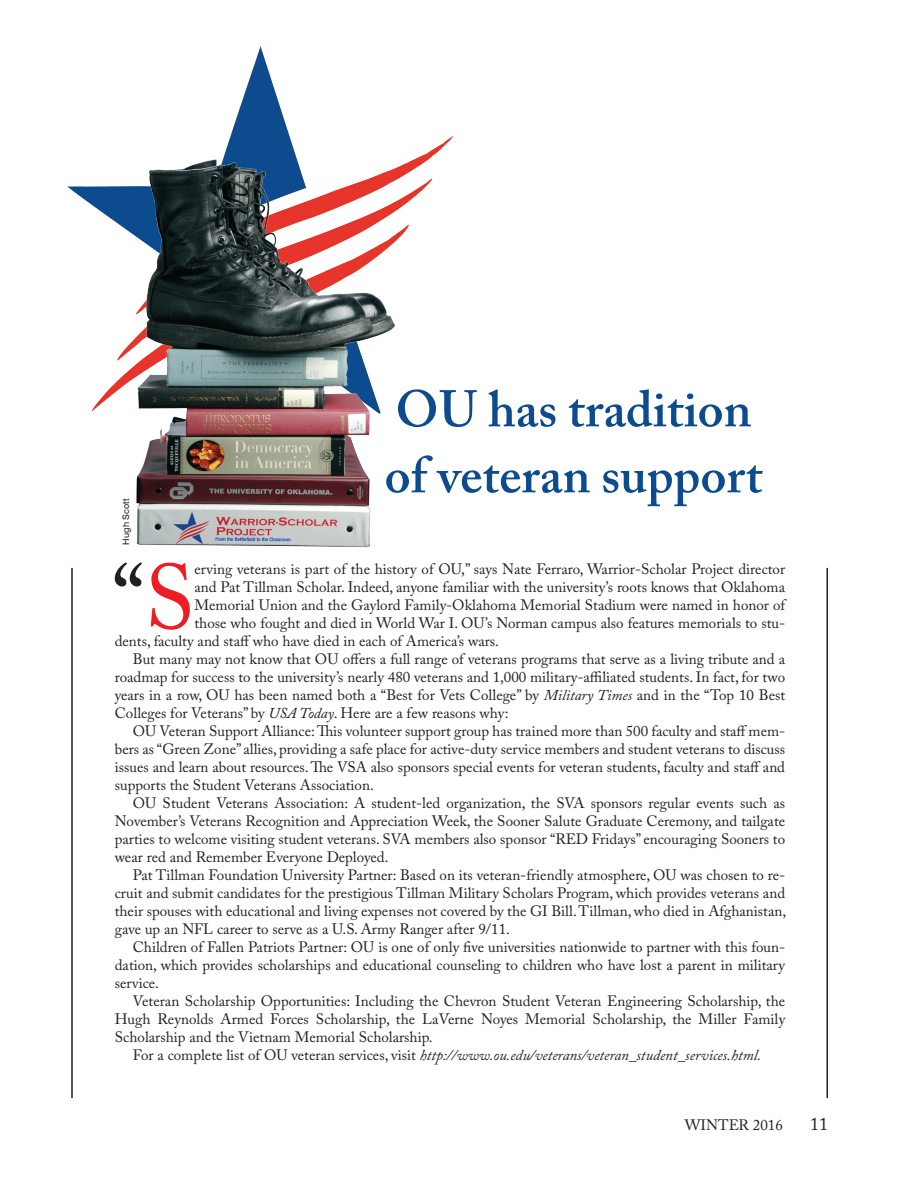
<style>
.page{position:relative;width:918px;height:1188px;background:#fff}
.page>*{position:absolute;margin:0;border:0;box-sizing:border-box;transform-origin:0 0}
.BodyText{font:90.9px "Adobe Caslon Pro";color:#231f20}
.Normal__Web{font:600 51px "Adobe Caslon Pro";color:#0c4c8e}
.t1{font:18px "Adobe Caslon Pro";color:#231f20}
.BodyText-2{font:15px/18px "Adobe Caslon Pro";color:#231f20;text-align:justify}
.BodyText-3{font:italic 15px "Adobe Caslon Pro";color:#231f20}
.Photo_Credit{font:9px "Swiss 721 BT";letter-spacing:.005em;color:#231f20}
.s1{color:#ee1d23}
.s2{font-style:italic}
.s3{font-style:normal}
</style>
<div class="page">
<img style="left:67px;top:46px;width:386px;height:366px">
<img style="left:115px;top:136px;width:300px;height:412px">
<hr style="left:71px;top:568px;width:2px;height:530px;background:#231f20">
<hr style="left:826px;top:568px;width:2px;height:530px;background:#231f20">
<p class="Photo_Credit" style="left:120px;top:544px;width:47px;rotate:-90deg">Hugh Scott</p>
<p class="Normal__Web" style="left:395px;top:379px;width:358px">OU has tradition</p>
<p class="Normal__Web" style="left:385px;top:445px;width:379px">of veteran support</p>
<p class="BodyText" style="left:112px;top:544px;width:84px">“<span class="s1">S</span></p>
<p class="BodyText-2" style="left:195px;top:560px;width:592px">erving veterans is part of the history of OU,” says Nate Ferraro, Warrior-Scholar Project director</p>
<p class="BodyText-2" style="left:195px;top:578px;width:592px">and Pat Tillman Scholar. Indeed, anyone familiar with the university’s roots knows that Oklahoma</p>
<p class="BodyText-2" style="left:195px;top:596px;width:592px">Memorial Union and the Gaylord Family-Oklahoma Memorial Stadium were named in honor of</p>
<p class="BodyText-2" style="left:195px;top:614px;width:592px">those who fought and died in World War I. OU’s Norman campus also features memorials to stu-</p>
<p class="BodyText-2" style="left:115px;top:632px;width:386px">dents, faculty and staff who have died in each of America’s wars.</p>
<p class="BodyText-2" style="left:115px;top:650px;width:672px;text-indent:18px">But many may not know that OU offers a full range of veterans programs that serve as a living tribute and a roadmap for success to the university’s nearly 480 veterans and 1,000 military-affiliated students. In fact, for two years in a row, OU has been named both a “Best for Vets College” by <span class="s2">Military Times</span> and in the “Top 10 Best Colleges for Veterans” by <span class="s2">USA Today</span>. Here are a few reasons why:</p>
<p class="BodyText-2" style="left:115px;top:722px;width:672px;text-indent:18px">OU Veteran Support Alliance: This volunteer support group has trained more than 500 faculty and staff mem&shy;bers as “Green Zone” allies, providing a safe place for active-duty service members and student veterans to discuss issues and learn about resources. The VSA also sponsors special events for veteran students, faculty and staff and supports the Student Veterans Association.</p>
<p class="BodyText-2" style="left:115px;top:794px;width:672px;text-indent:18px">OU Student Veterans Association: A student-led organization, the SVA sponsors regular events such as November’s Veterans Recognition and Appreciation Week, the Sooner Salute Graduate Ceremony, and tailgate parties to welcome visiting student veterans. SVA members also sponsor “RED Fridays” encouraging Sooners to wear red and Remember Everyone Deployed.</p>
<p class="BodyText-2" style="left:115px;top:866px;width:673px;text-indent:18px">Pat Tillman Foundation University Partner: Based on its veteran-friendly atmosphere, OU was chosen to re&shy;cruit and submit candidates for the prestigious Tillman Military Scholars Program, which provides veterans and their spouses with educational and living expenses not covered by the GI Bill. Tillman, who died in Afghanistan, gave up an NFL career to serve as a U.S. Army Ranger after 9/11.</p>
<p class="BodyText-2" style="left:115px;top:938px;width:672px;text-indent:18px">Children of Fallen Patriots Partner: OU is one of only five universities nationwide to partner with this foun&shy;dation, which provides scholarships and educational counseling to children who have lost a parent in military service.</p>
<p class="BodyText-2" style="left:115px;top:992px;width:672px;text-indent:18px">Veteran Scholarship Opportunities: Including the Chevron Student Veteran Engineering Scholarship, the Hugh Reynolds Armed Forces Scholarship, the LaVerne Noyes Memorial Scholarship, the Miller Family Scholarship and the Vietnam Memorial Scholarship.</p>
<p class="BodyText-3" style="left:133px;top:1046px;width:630px"><span class="s3">For a complete list of OU veteran services, visit</span> http://www.ou.edu/veterans/veteran_student_services.html.</p>
<p class="BodyText-2" style="left:685px;top:1116px;width:100px">WINTER 2016</p>
<p class="t1" style="left:810px;top:1114px;width:19px">11</p>
</div>
